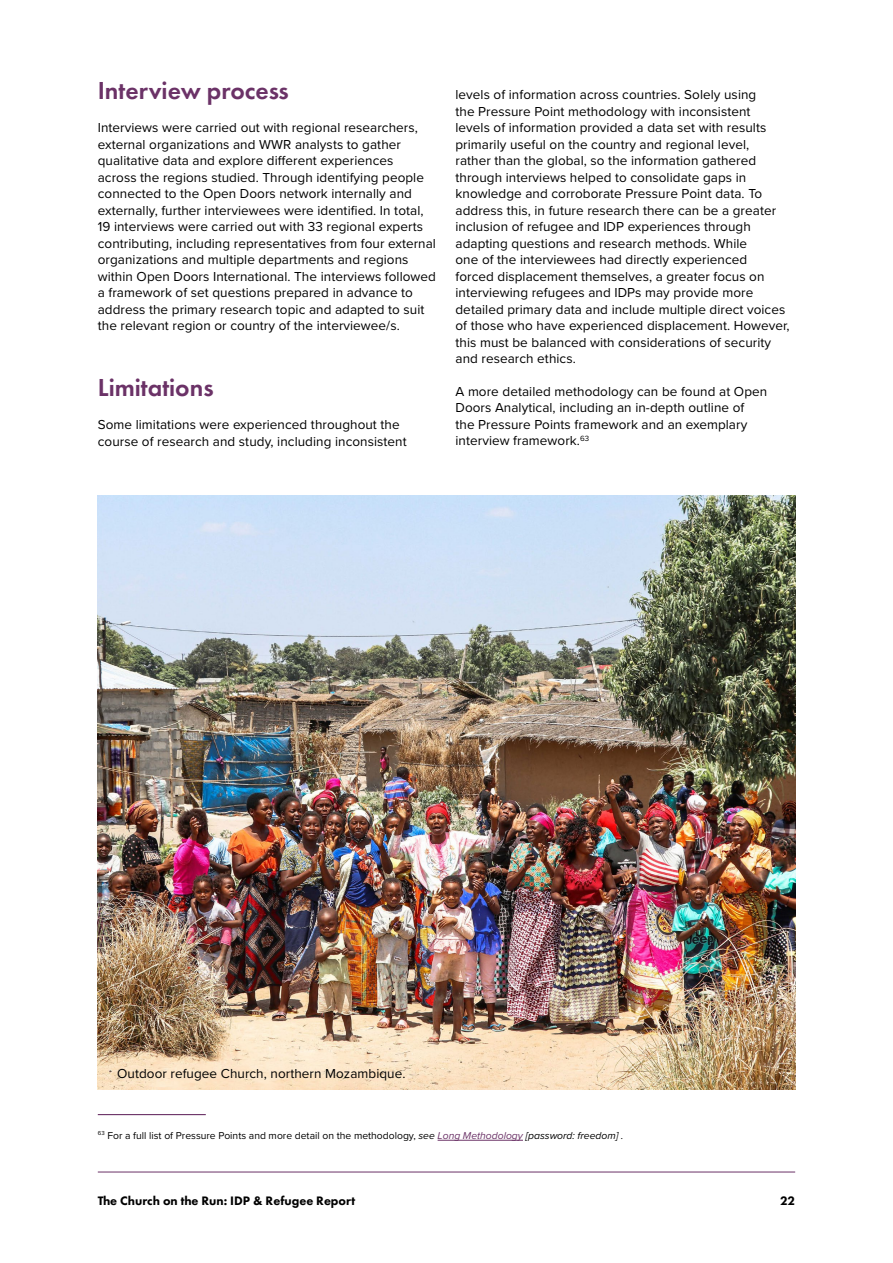
<style>
.page{position:relative;width:893px;height:1263px;background:#fff}
.page>*{position:absolute;margin:0;border:0;box-sizing:border-box;transform-origin:0 0}
.t1{font:600 25.5px "Futura PT";color:#6b3267}
.t2{font:13.5px/16.5px "Proxima Nova";letter-spacing:.005em;color:#000}
.t3{font:800 12.75px "Futura PT";color:#000}
.t4{font:10.35px "Proxima Nova";color:#000}
.s1{font-style:italic}
.s2{font-style:italic;color:#6b3267}
</style>
<div class="page">
<hr style="left:98px;top:1172px;width:697px;height:1px;background:#6b3267">
<hr style="left:98px;top:1114px;width:108px;height:1px;background:#6b3267">
<hr style="left:438px;top:1140px;width:85px;height:1px;background:#6b3267">
<img style="left:98px;top:495px;width:697px;height:594px">
<h1 class="t1" style="left:98px;top:75px;width:193px">Interview process</h1>
<p class="t2" style="left:98px;top:119px;width:340px">Interviews were carried out with regional researchers, external organizations and WWR analysts to gather qualitative data and explore different experiences<br>across the regions studied. Through identifying people connected to the Open Doors network internally and externally, further interviewees were identified. In total, 19 interviews were carried out with 33 regional experts contributing, including representatives from four external organizations and multiple departments and regions within Open Doors International. The interviews followed a framework of set questions prepared in advance to address the primary research topic and adapted to suit the relevant region or country of the interviewee/s.</p>
<h1 class="t1" style="left:98px;top:372px;width:117px">Limitations</h1>
<p class="t2" style="left:98px;top:416px;width:310px">Some limitations were experienced throughout the course of research and study, including inconsistent</p>
<p class="t2" style="left:455px;top:86px;width:336px">levels of information across countries. Solely using<br>the Pressure Point methodology with inconsistent<br>levels of information provided a data set with results primarily useful on the country and regional level,<br>rather than the global, so the information gathered through interviews helped to consolidate gaps in knowledge and corroborate Pressure Point data. To address this, in future research there can be a greater inclusion of refugee and IDP experiences through adapting questions and research methods. While<br>one of the interviewees had directly experienced<br>forced displacement themselves, a greater focus on interviewing refugees and IDPs may provide more detailed primary data and include multiple direct voices of those who have experienced displacement. However, this must be balanced with considerations of security and research ethics.</p>
<p class="t2" style="left:455px;top:383px;width:313px">A more detailed methodology can be found at Open Doors Analytical, including an in-depth outline of<br>the Pressure Points framework and an exemplary interview framework.<sup>63</sup></p>
<p class="t2" style="left:117px;top:1065px;width:290px">Outdoor refugee Church, northern Mozambique.</p>
<p class="t4" style="left:98px;top:1127px;width:527px"><sup>63</sup> For a full list of Pressure Points and more detail on the methodology, <span class="s1">see</span> <span class="s2">Long Methodology</span> <span class="s1">[password: freedom] .</span></p>
<p class="t3" style="left:98px;top:1192px;width:259px">The Church on the Run: IDP &amp; Refugee Report</p>
<p class="t3" style="left:780px;top:1192px;width:17px">22</p>
</div>
